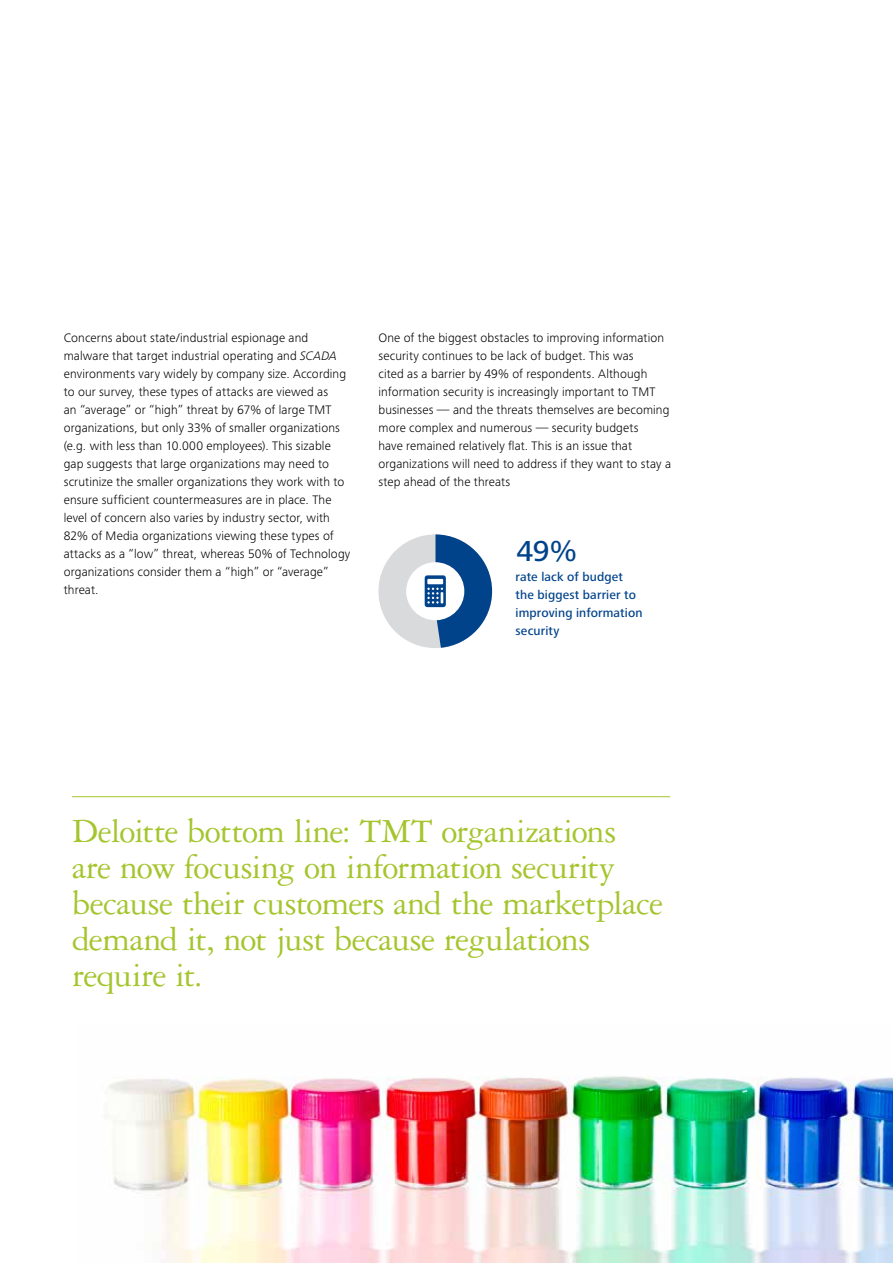
<style>
.page{position:relative;width:893px;height:1263px;background:#fff}
.page>*{position:absolute;margin:0;border:0;box-sizing:border-box;transform-origin:0 0}
.t1{font:36px/36px "Garamond 3 LT Std";letter-spacing:-.02em;color:#a4c52d}
.t2{font:500 30px "Frutiger Next Pro";color:#00438b}
.t3{font:300 12.75px/18px "Frutiger Next Pro";letter-spacing:.01em;color:#000}
.t4{font:500 12.75px/18px "Frutiger Next Pro";letter-spacing:.01em;color:#00438b}
.s1{font-style:italic}
</style>
<div class="page">
<hr style="left:72px;top:796px;width:598px;height:1px;background:#a4c52d">
<svg style="left:378px;top:534px;width:114px;height:114px"></svg>
<img style="left:109px;top:1076px;width:784px;height:187px">
<p class="t3" style="left:64px;top:329px;width:288px">Concerns about state/industrial espionage and malware that target industrial operating and <span class="s1">SCADA </span>environments vary widely by company size. According to our survey, these types of attacks are viewed as<br>an “average” or “high” threat by 67% of large TMT organizations, but only 33% of smaller organizations (e.g. with less than 10.000 employees). This sizable gap suggests that large organizations may need to scrutinize the smaller organizations they work with to ensure sufficient countermeasures are in place. The level of concern also varies by industry sector, with 82% of Media organizations viewing these types of attacks as a “low” threat, whereas 50% of Technology organizations consider them a “high” or “average” threat.</p>
<p class="t3" style="left:378px;top:329px;width:294px">One of the biggest obstacles to improving information security continues to be lack of budget. This was<br>cited as a barrier by 49% of respondents. Although information security is increasingly important to TMT businesses — and the threats themselves are becoming more complex and numerous — security budgets<br>have remained relatively flat. This is an issue that organizations will need to address if they want to stay a step ahead of the threats</p>
<h2 class="t2" style="left:516px;top:534px;width:63px">49%</h2>
<p class="t4" style="left:516px;top:568px;width:128px">rate lack of budget the biggest barrier to improving information security</p>
<h1 class="t1" style="left:72px;top:813px;width:593px">Deloitte bottom line: TMT organizations are now focusing on information security because their customers and the marketplace demand it, not just because regulations require it.</h1>
</div>
